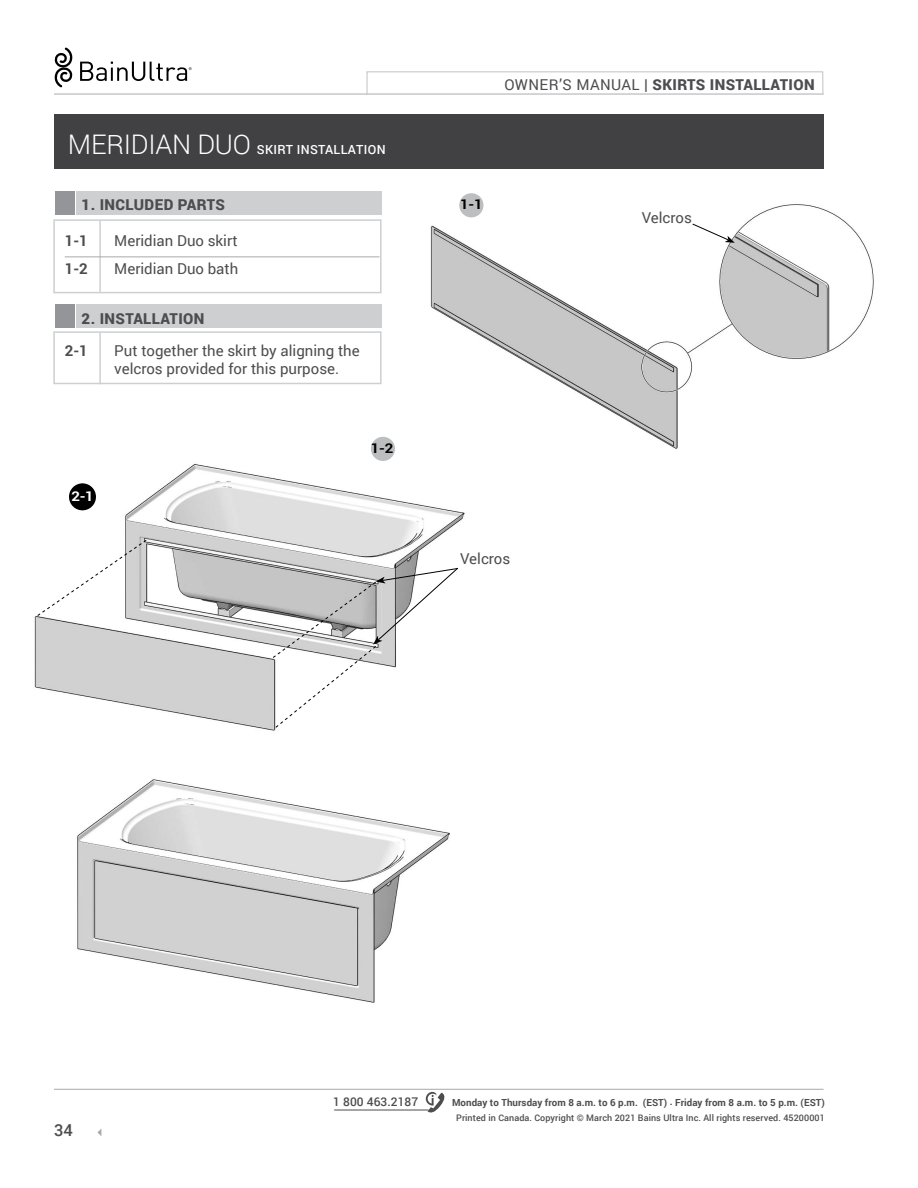
<style>
.page{position:relative;width:918px;height:1188px;background:#fff}
.page>*{position:absolute;margin:0;border:0;box-sizing:border-box;transform-origin:0 0}
.t1{font:500 16.5px "Roboto";color:#4d4d4f}
.Texte_étapes_sans_fi{font:15px/18px "Roboto";color:#4d4d4f}
.Titres{font:900 15px "Roboto";letter-spacing:.025em;color:#4d4d4f}
.Texte_étapes{font:15px "Roboto";color:#4d4d4f}
.Texte_étapes-2{font:700 15px "Roboto";color:#4d4d4f}
.Texte_étapes_sans_fi-2{font:700 15px "Roboto";color:#4d4d4f}
.t2{font:700 13.5px "Roboto";color:#000;scale:1.11 1}
.t3{font:700 13.5px "Roboto";color:#fff;scale:1.11 1}
.Titre_blanc{font:500 12.6px "Roboto";letter-spacing:.025em;color:#fff}
.t4{font:500 12px "Roboto";letter-spacing:.005em;color:#4d4d4f}
.t5{font:700 9.75px "Roboto";letter-spacing:.005em;color:#4d4d4f}
.t6{font:500 9px "Roboto";letter-spacing:.01em;color:#4d4d4f}
.s1{font-weight:300;font-size:27px}
.s2{font-weight:400}
</style>
<div class="page">
<svg style="left:97px;top:1129px;width:4px;height:7px"></svg>
<div style="left:54px;top:115px;width:770px;height:54px;background:#414042"></div>
<hr style="left:54px;top:93px;width:770px;height:2px;background:#c7c8ca">
<svg style="left:366px;top:71px;width:458px;height:24px"></svg>
<svg style="left:55px;top:48px;width:18px;height:39px"></svg>
<svg style="left:80px;top:62px;width:112px;height:19px"></svg>
<hr style="left:54px;top:1089px;width:770px;height:1px;background:#a7a9ac">
<div style="left:76px;top:191px;width:306px;height:24px;background:#cdcfd0"></div>
<div style="left:55px;top:191px;width:19px;height:24px;background:#939598"></div>
<div style="left:76px;top:304px;width:306px;height:24px;background:#cdcfd0"></div>
<div style="left:55px;top:304px;width:19px;height:24px;background:#939598"></div>
<hr style="left:99px;top:221px;width:2px;height:71px;background:#cdcfd0">
<hr style="left:99px;top:333px;width:2px;height:51px;background:#cdcfd0">
<div style="left:53px;top:219px;width:329px;height:74px;border:2px solid #cdcfd0"></div>
<div style="left:53px;top:331px;width:329px;height:53px;border:2px solid #cdcfd0"></div>
<img style="left:430px;top:193px;width:444px;height:256px">
<div style="left:459px;top:193px;width:24px;height:24px;background:#bcbec0;border-radius:50%"></div>
<svg style="left:692px;top:223px;width:43px;height:20px"></svg>
<img style="left:34px;top:441px;width:472px;height:290px">
<svg style="left:37px;top:539px;width:110px;height:78px"></svg>
<svg style="left:272px;top:567px;width:187px;height:161px"></svg>
<img style="left:77px;top:779px;width:373px;height:224px">
<div style="left:69px;top:483px;width:27px;height:27px;background:#000;border-radius:50%"></div>
<div style="left:371px;top:437px;width:24px;height:24px;background:#bcbec0;border-radius:50%"></div>
<svg style="left:426px;top:1092px;width:19px;height:21px"></svg>
<hr style="left:334px;top:1110px;width:95px;height:1px;background:#4d4d4f">
<hr style="left:65px;top:257px;width:314px;height:1px;background:#a7a9ac">
<p class="Titre_blanc" style="left:68px;top:141px;width:319px"><span class="s1">MERIDIAN DUO</span> SKIRT INSTALLATION</p>
<p class="Titres" style="left:82px;top:195px;width:145px">1. INCLUDED PARTS</p>
<p class="Texte_étapes-2" style="left:65px;top:230px;width:25px">1-1</p>
<p class="Texte_étapes" style="left:114px;top:230px;width:125px">Meridian Duo skirt</p>
<p class="Texte_étapes-2" style="left:65px;top:258px;width:25px">1-2</p>
<p class="Texte_étapes" style="left:114px;top:259px;width:125px">Meridian Duo bath</p>
<p class="Titres" style="left:82px;top:308px;width:124px">2. INSTALLATION</p>
<p class="Texte_étapes_sans_fi-2" style="left:65px;top:340px;width:25px">2-1</p>
<p class="Texte_étapes_sans_fi" style="left:114px;top:341px;width:247px">Put together the skirt by aligning the velcros provided for this purpose.</p>
<p class="t3" style="left:71px;top:487px;width:22px">2-1</p>
<p class="t2" style="left:371px;top:439px;width:22px">1-2</p>
<p class="Titres" style="left:504px;top:74px;width:312px"><span class="s2">OWNER’S MANUAL</span> | SKIRTS INSTALLATION</p>
<p class="t2" style="left:460px;top:195px;width:22px">1-1</p>
<p class="Texte_étapes_sans_fi" style="left:642px;top:208px;width:52px">Velcros</p>
<p class="Texte_étapes_sans_fi" style="left:460px;top:550px;width:52px">Velcros</p>
<p class="t1" style="left:54px;top:1119px;width:20px">34</p>
<p class="t4" style="left:333px;top:1094px;width:87px">1 800 463.2187</p>
<p class="t5" style="left:452px;top:1096px;width:374px">Monday to Thursday from 8 a.m. to 6 p.m. (EST) . Friday from 8 a.m. to 5 p.m. (EST)</p>
<p class="t6" style="left:456px;top:1112px;width:370px">Printed in Canada. Copyright © March 2021 Bains Ultra Inc. All rights reserved. 45200001</p>
</div>
